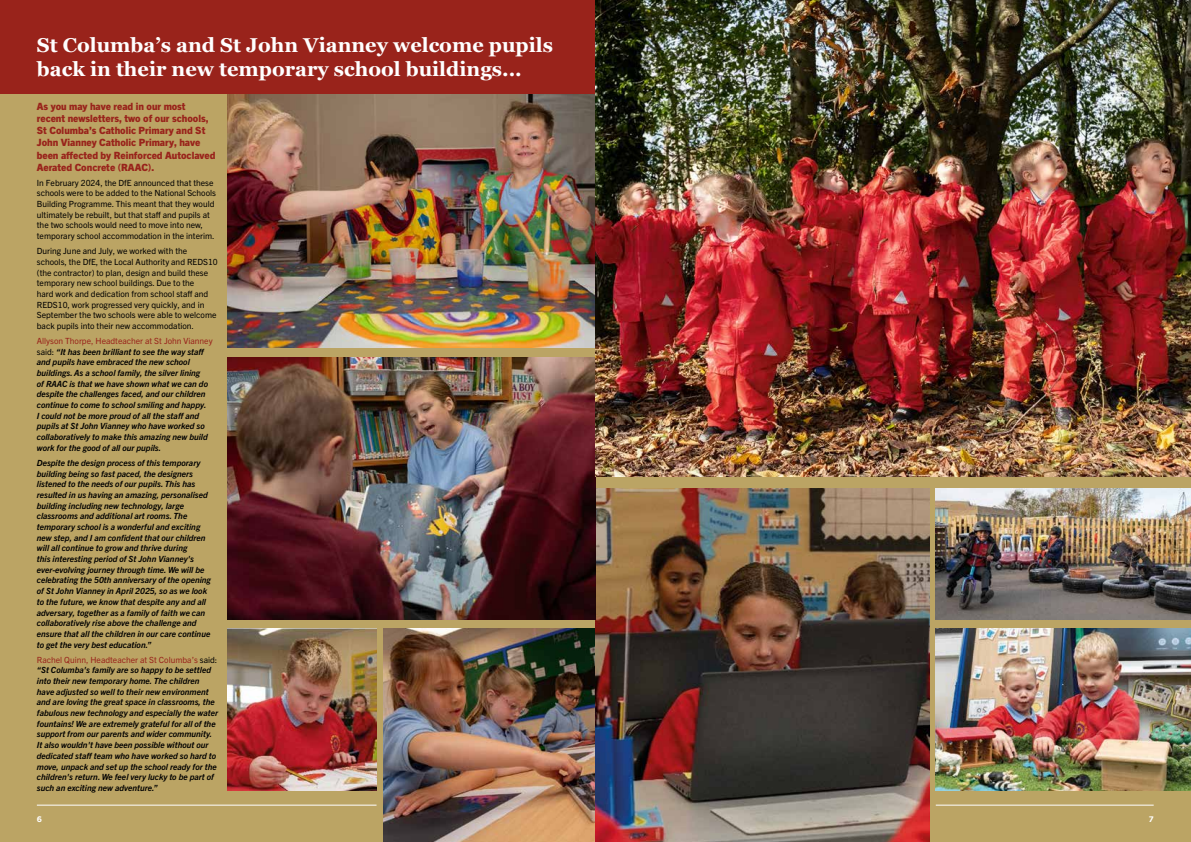
<style>
.page{position:relative;width:1191px;height:842px;background:#fff}
.page>*{position:absolute;margin:0;border:0;box-sizing:border-box;transform-origin:0 0}
.t1{font:700 20px/24px "Georgia";color:#fff}
.t2{font:800 10px/12.2px "Trade Gothic Next LT Pro";color:#99231b}
.t3{font:italic 700 8.5px/10.7px "Trade Gothic Next LT Pro";color:#000}
.t4{font:8.5px/10.7px "Trade Gothic Next LT Pro";color:#000}
.t5{font:700 8px "Gotham";color:#fff}
.s1{font-weight:400;font-style:normal;color:#99231b}
.s2{font-weight:400;font-style:normal}
</style>
<div class="page">
<div style="left:0;top:88px;width:595px;height:754px;background:#bba464"></div>
<img style="left:384px;top:628px;width:211px;height:214px">
<div style="left:595px;top:88px;width:596px;height:754px;background:#bba464"></div>
<img style="left:228px;top:94px;width:367px;height:253px">
<div style="left:0;top:0;width:595px;height:94px;background:#99231b"></div>
<hr style="left:37px;top:805px;width:339px;height:1px;background:#fff">
<hr style="left:935px;top:805px;width:218px;height:1px;background:#fff">
<img style="left:935px;top:628px;width:256px;height:163px">
<img style="left:228px;top:628px;width:148px;height:163px">
<img style="left:595px;top:488px;width:334px;height:354px">
<img style="left:935px;top:488px;width:256px;height:132px">
<img style="left:228px;top:357px;width:367px;height:263px">
<img style="left:595px;top:0;width:596px;height:476px">
<h1 class="t1" style="left:37px;top:32px;width:517px">St Columba’s and St John Vianney welcome pupils back in their new temporary school buildings...</h1>
<p class="t2" style="left:37px;top:99px;width:180px">As you may have read in our most recent newsletters, two of our schools, St Columba’s Catholic Primary and St John Vianney Catholic Primary, have been affected by Reinforced Autoclaved Aerated Concrete (RAAC).</p>
<p class="t4" style="left:37px;top:177px;width:181px">In February 2024, the DfE announced that these schools were to be added to the National Schools Building Programme. This meant that they would ultimately be rebuilt, but that staff and pupils at the two schools would need to move into new, temporary school accommodation in the interim.</p>
<p class="t4" style="left:37px;top:245px;width:182px">During June and July, we worked with the schools, the DfE, the Local Authority and REDS10 (the contractor) to plan, design and build these temporary new school buildings. Due to the<br>hard work and dedication from school staff and REDS10, work progressed very quickly, and in September the two schools were able to welcome back pupils into their new accommodation.</p>
<p class="t3" style="left:37px;top:335px;width:177px"><span class="s1">Allyson Thorpe, Headteacher at St John Vianney </span><span class="s2">said:</span> “It has been brilliant to see the way staff and pupils have embraced the new school buildings. As a school family, the silver lining<br>of RAAC is that we have shown what we can do despite the challenges faced, and our children continue to come to school smiling and happy.<br>I could not be more proud of all the staff and pupils at St John Vianney who have worked so collaboratively to make this amazing new build work for the good of all our pupils.</p>
<p class="t3" style="left:37px;top:457px;width:176px">Despite the design process of this temporary building being so fast paced, the designers listened to the needs of our pupils. This has resulted in us having an amazing, personalised building including new technology, large classrooms and additional art rooms. The temporary school is a wonderful and exciting new step, and I am confident that our children will all continue to grow and thrive during<br>this interesting period of St John Vianney's ever-evolving journey through time. We will be celebrating the 50th anniversary of the opening of St John Vianney in April 2025, so as we look to the future, we know that despite any and all adversary, together as a family of faith we can collaboratively rise above the challenge and ensure that all the children in our care continue to get the very best education.”</p>
<p class="t3" style="left:37px;top:653px;width:183px"><span class="s1">Rachel Quinn, Headteacher at St Columba’s</span> <span class="s2">said: </span>“St Columba's family are so happy to be settled into their new temporary home. The children have adjusted so well to their new environment and are loving the great space in classrooms, the fabulous new technology and especially the water fountains! We are extremely grateful for all of the support from our parents and wider community.<br>It also wouldn't have been possible without our dedicated staff team who have worked so hard to move, unpack and set up the school ready for the children's return. We feel very lucky to be part of such an exciting new adventure.”</p>
<p class="t5" style="left:37px;top:815px;width:7px">6</p>
<p class="t5" style="left:1148px;top:815px;width:6px">7</p>
</div>
